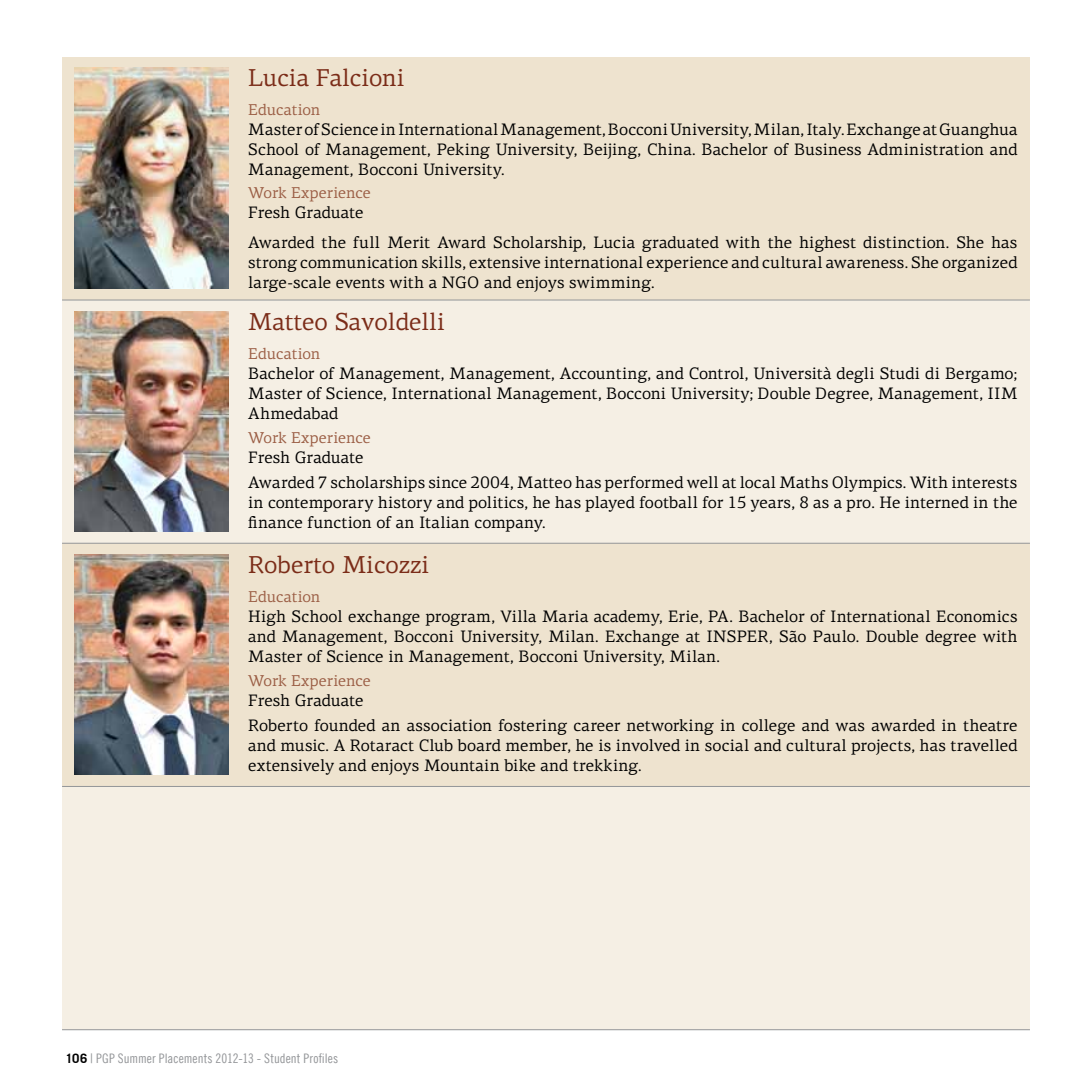
<style>
.page{position:relative;width:1092px;height:1092px;background:#fff}
.page>*{position:absolute;margin:0;border:0;box-sizing:border-box;transform-origin:0 0}
.t1{font:24.5px "PF Centro Serif Pro";color:#7b2c18}
.t2{font:16.62px/19.9px "PF Centro Serif Pro";letter-spacing:.005em;color:#000}
.t3{font:15.75px "PF Centro Serif Pro";letter-spacing:.005em;color:#9b5e45}
.t4{font:13.12px "Trade Gothic Cond Eighteen";letter-spacing:.005em;color:#939598}
.s1{font-family:"Trade Gothic";font-weight:700;color:#000}
</style>
<div class="page">
<div style="left:62px;top:57px;width:967px;height:243px;background:#eee3cf"></div>
<div style="left:62px;top:300px;width:967px;height:243px;background:#f5efe4"></div>
<div style="left:62px;top:543px;width:967px;height:243px;background:#eee3cf"></div>
<div style="left:62px;top:786px;width:967px;height:243px;background:#f5efe4"></div>
<hr style="left:62px;top:300px;width:967px;height:1px;background:#939598">
<hr style="left:62px;top:543px;width:967px;height:1px;background:#939598">
<hr style="left:62px;top:786px;width:967px;height:1px;background:#939598">
<hr style="left:62px;top:1029px;width:967px;height:1px;background:#939598">
<img style="left:74px;top:68px;width:155px;height:220px">
<img style="left:74px;top:311px;width:155px;height:220px">
<img style="left:74px;top:554px;width:155px;height:220px">
<h1 class="t1" style="left:248px;top:63px;width:158px">Lucia Falcioni</h1>
<p class="t3" style="left:248px;top:100px;width:74px">Education</p>
<p class="t2" style="left:248px;top:119px;width:770px;text-align:justify">Master of Science in International Management, Bocconi University, Milan, Italy. Exchange at Guanghua School of Management, Peking University, Beijing, China. Bachelor of Business Administration and Management, Bocconi University.</p>
<p class="t3" style="left:248px;top:184px;width:124px">Work Experience</p>
<p class="t2" style="left:248px;top:198px;width:770px;line-height:29.9px">Fresh Graduate<br>Awarded the full Merit Award Scholarship, Lucia graduated with the highest distinction. She has</p>
<p class="t2" style="left:248px;top:253px;width:770px">strong communication skills, extensive international experience and cultural awareness. She organized large-scale events with a NGO and enjoys swimming.</p>
<h1 class="t1" style="left:248px;top:307px;width:198px">Matteo Savoldelli</h1>
<p class="t3" style="left:248px;top:344px;width:74px">Education</p>
<p class="t2" style="left:248px;top:363px;width:770px;text-align:justify">Bachelor of Management, Management, Accounting, and Control, Università degli Studi di Bergamo; Master of Science, International Management, Bocconi University; Double Degree, Management, IIM Ahmedabad</p>
<p class="t3" style="left:248px;top:428px;width:124px">Work Experience</p>
<p class="t2" style="left:248px;top:444px;width:770px;line-height:24.8px">Fresh Graduate<br>Awarded 7 scholarships since 2004, Matteo has performed well at local Maths Olympics. With interests</p>
<p class="t2" style="left:248px;top:492px;width:770px">in contemporary history and politics, he has played football for 15 years, 8 as a pro. He interned in the finance function of an Italian company.</p>
<h1 class="t1" style="left:248px;top:550px;width:183px">Roberto Micozzi</h1>
<p class="t3" style="left:248px;top:587px;width:74px">Education</p>
<p class="t2" style="left:248px;top:606px;width:770px;text-align:justify">High School exchange program, Villa Maria academy, Erie, PA. Bachelor of International Economics and Management, Bocconi University, Milan. Exchange at INSPER, São Paulo. Double degree with Master of Science in Management, Bocconi University, Milan.</p>
<p class="t3" style="left:248px;top:671px;width:124px">Work Experience</p>
<p class="t2" style="left:248px;top:687px;width:770px;line-height:24.8px">Fresh Graduate<br>Roberto founded an association fostering career networking in college and was awarded in theatre</p>
<p class="t2" style="left:248px;top:735px;width:770px">and music. A Rotaract Club board member, he is involved in social and cultural projects, has travelled extensively and enjoys Mountain bike and trekking.</p>
<p class="t4" style="left:65px;top:1050px;width:274px"><span class="s1">106</span> | PGP Summer Placements 2012-13 - Student Profiles</p>
</div>
